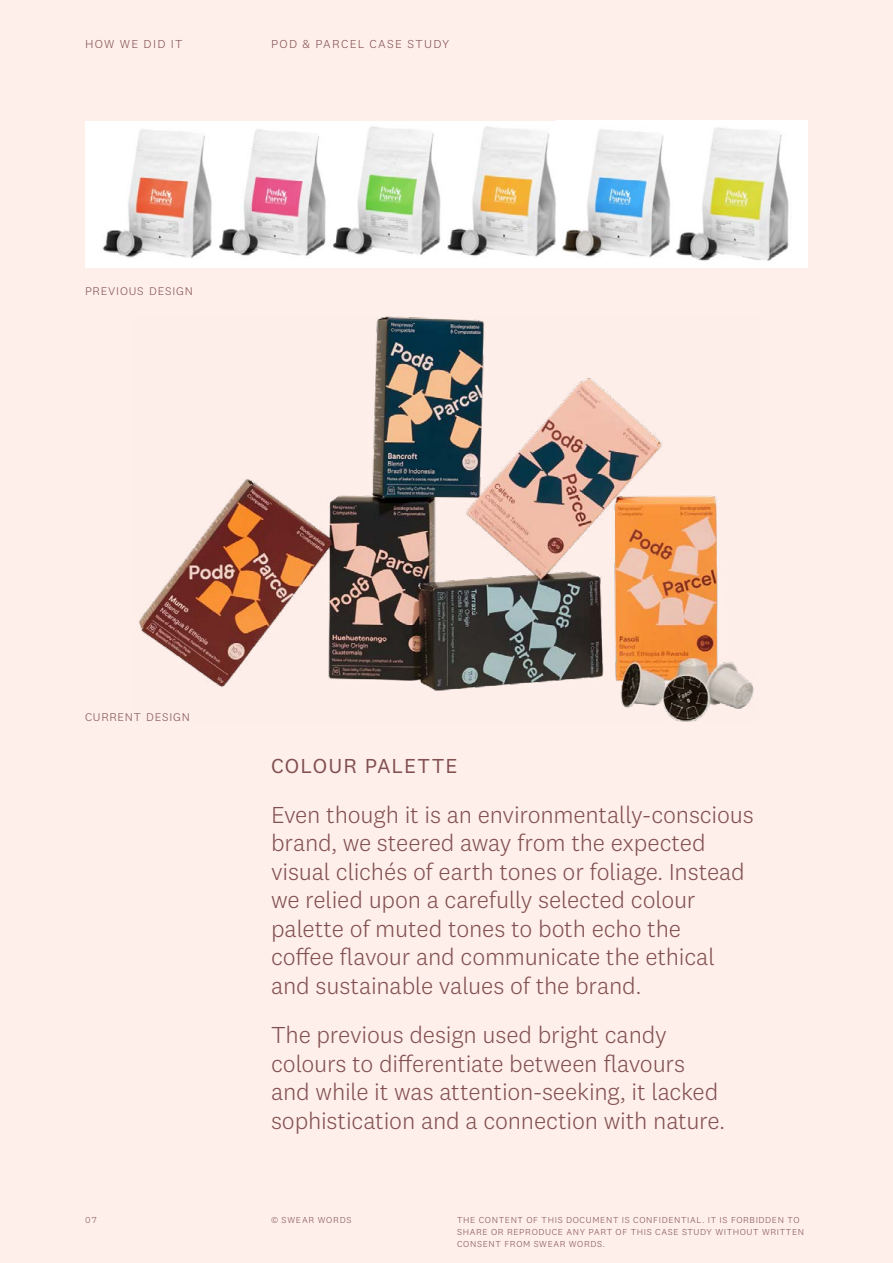
<style>
.page{position:relative;width:893px;height:1263px;background:#feefea}
.page>*{position:absolute;margin:0;border:0;box-sizing:border-box;transform-origin:0 0}
.t1{font:300 24px/28.5px "National 2";letter-spacing:-.01em;color:#825051}
.t2{font:21px "National 2";letter-spacing:.05em;color:#825051}
.t3{font:300 12px "National 2";letter-spacing:.105em;color:#825051}
.t4{font:300 11.55px "National 2";letter-spacing:.065em;color:#825051}
.t5{font:300 9px/12px "National 2";letter-spacing:.07em;color:#825051}
</style>
<div class="page">
<img style="left:139px;top:316px;width:615px;height:405px">
<img style="left:85px;top:121px;width:245px;height:147px">
<img style="left:445px;top:121px;width:229px;height:147px">
<img style="left:330px;top:121px;width:115px;height:147px">
<img style="left:674px;top:121px;width:134px;height:147px">
<p class="t3" style="left:85px;top:38px;width:99px">HOW WE DID IT</p>
<p class="t3" style="left:271px;top:38px;width:180px">POD &amp; PARCEL CASE STUDY</p>
<p class="t4" style="left:85px;top:284px;width:109px">PREVIOUS DESIGN</p>
<p class="t4" style="left:85px;top:711px;width:106px">CURRENT DESIGN</p>
<p class="t5" style="left:85px;top:1214px;width:13px">07</p>
<p class="t2" style="left:271px;top:753px;width:188px">COLOUR PALETTE</p>
<p class="t1" style="left:271px;top:800px;width:484px">Even though it is an environmentally-conscious brand, we steered away from the expected visual clichés of earth tones or foliage. Instead we relied upon a carefully selected colour palette of muted tones to both echo the<br>coffee flavour and communicate the ethical and sustainable values of the brand.</p>
<p class="t1" style="left:271px;top:1021px;width:455px">The previous design used bright candy colours to differentiate between flavours and while it was attention-seeking, it lacked sophistication and a connection with nature.</p>
<p class="t5" style="left:271px;top:1214px;width:82px">© SWEAR WORDS</p>
<p class="t5" style="left:457px;top:1214px;width:349px">THE CONTENT OF THIS DOCUMENT IS CONFIDENTIAL. IT IS FORBIDDEN TO<br>SHARE OR REPRODUCE ANY PART OF THIS CASE STUDY WITHOUT WRITTEN<br>CONSENT FROM SWEAR WORDS.</p>
</div>
